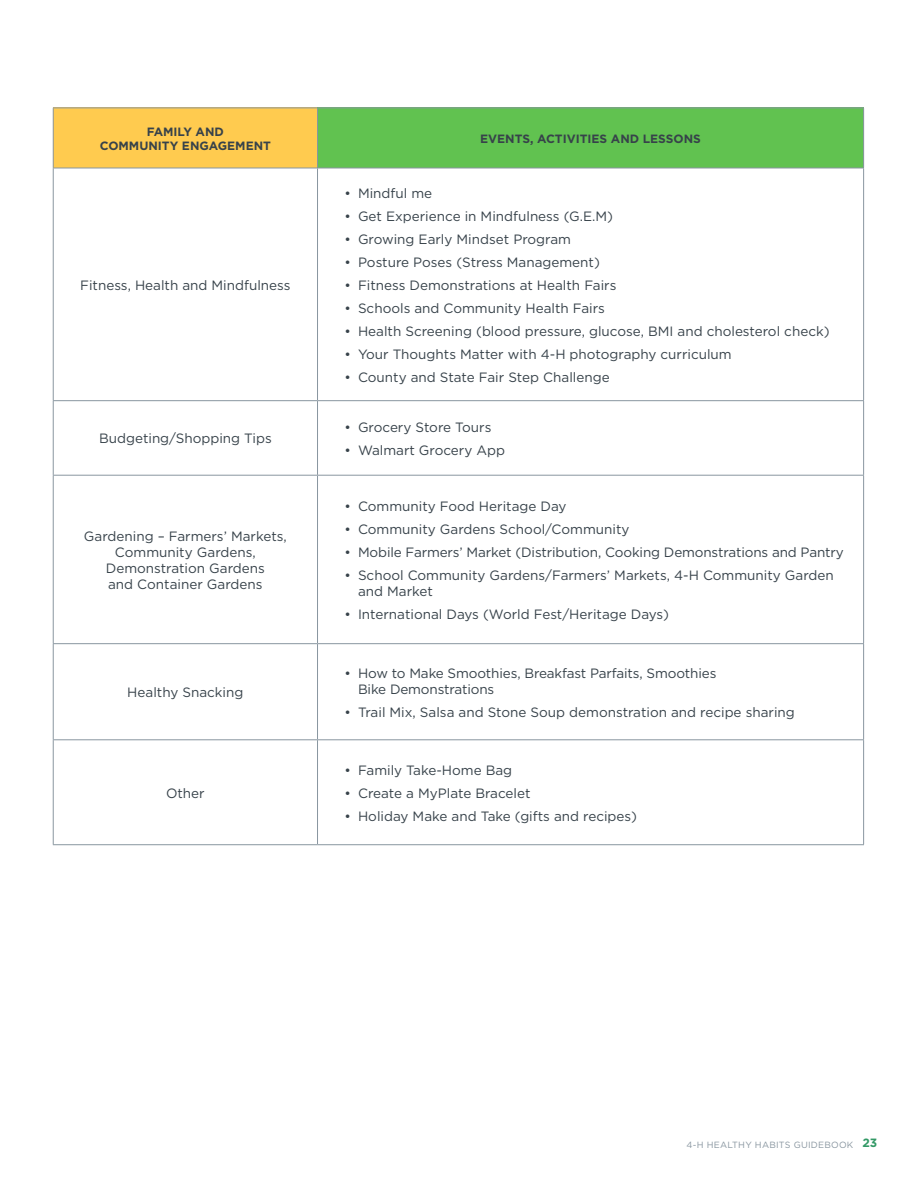
<style>
.page{position:relative;width:918px;height:1188px;background:#fff}
.page>*{position:absolute;margin:0;border:0;box-sizing:border-box;transform-origin:0 0}
.t1{font:13.5px/16.2px "Gotham";color:#37424a}
.t2{font:700 12px "Gotham";color:#37424a}
.t3{font:9px "Gotham";letter-spacing:.025em;color:#8996a0}
.s1{font-weight:700;font-size:12px;color:#396}
</style>
<div class="page">
<div style="left:53px;top:108px;width:265px;height:60px;background:#ffcb4f"></div>
<div style="left:318px;top:108px;width:546px;height:60px;background:#61c250"></div>
<hr style="left:53px;top:108px;width:1px;height:60px;background:#8996a0">
<hr style="left:53px;top:108px;width:265px;height:1px;background:#8996a0">
<hr style="left:317px;top:108px;width:1px;height:60px;background:#8996a0">
<hr style="left:318px;top:108px;width:546px;height:1px;background:#8996a0">
<hr style="left:863px;top:108px;width:1px;height:60px;background:#8996a0">
<hr style="left:53px;top:168px;width:1px;height:232px;background:#8996a0">
<hr style="left:53px;top:401px;width:1px;height:74px;background:#8996a0">
<hr style="left:53px;top:476px;width:1px;height:167px;background:#8996a0">
<hr style="left:53px;top:644px;width:1px;height:95px;background:#8996a0">
<hr style="left:53px;top:740px;width:1px;height:104px;background:#8996a0">
<hr style="left:53px;top:168px;width:265px;height:1px;background:#8996a0">
<hr style="left:53px;top:400px;width:265px;height:1px;background:#8996a0">
<hr style="left:53px;top:475px;width:265px;height:1px;background:#8996a0">
<hr style="left:53px;top:643px;width:265px;height:1px;background:#8996a0">
<hr style="left:53px;top:739px;width:265px;height:1px;background:#8996a0">
<hr style="left:53px;top:844px;width:265px;height:1px;background:#8996a0">
<hr style="left:317px;top:168px;width:1px;height:232px;background:#8996a0">
<hr style="left:317px;top:401px;width:1px;height:74px;background:#8996a0">
<hr style="left:317px;top:476px;width:1px;height:167px;background:#8996a0">
<hr style="left:317px;top:644px;width:1px;height:95px;background:#8996a0">
<hr style="left:317px;top:740px;width:1px;height:104px;background:#8996a0">
<hr style="left:318px;top:168px;width:546px;height:1px;background:#8996a0">
<hr style="left:863px;top:168px;width:1px;height:232px;background:#8996a0">
<hr style="left:863px;top:401px;width:1px;height:74px;background:#8996a0">
<hr style="left:863px;top:476px;width:1px;height:167px;background:#8996a0">
<hr style="left:863px;top:644px;width:1px;height:95px;background:#8996a0">
<hr style="left:863px;top:740px;width:1px;height:104px;background:#8996a0">
<hr style="left:318px;top:400px;width:546px;height:1px;background:#8996a0">
<hr style="left:318px;top:475px;width:546px;height:1px;background:#8996a0">
<hr style="left:318px;top:643px;width:546px;height:1px;background:#8996a0">
<hr style="left:318px;top:739px;width:546px;height:1px;background:#8996a0">
<hr style="left:318px;top:844px;width:546px;height:1px;background:#8996a0">
<p class="t2" style="left:147px;top:123px;width:79px">FAMILY AND</p>
<p class="t2" style="left:100px;top:138px;width:173px">COMMUNITY ENGAGEMENT</p>
<p class="t1" style="left:80px;top:277px;width:212px">Fitness, Health and Mindfulness</p>
<p class="t1" style="left:99px;top:430px;width:174px">Budgeting/Shopping Tips</p>
<p class="t1" style="left:84px;top:527px;width:205px">Gardening – Farmers’ Markets,</p>
<p class="t1" style="left:115px;top:544px;width:142px">Community Gardens,</p>
<p class="t1" style="left:106px;top:560px;width:161px">Demonstration Gardens</p>
<p class="t1" style="left:108px;top:576px;width:156px">and Container Gardens</p>
<p class="t1" style="left:127px;top:684px;width:118px">Healthy Snacking</p>
<p class="t1" style="left:166px;top:784px;width:40px">Other</p>
<p class="t2" style="left:480px;top:131px;width:222px">EVENTS, ACTIVITIES AND LESSONS</p>
<p class="t1" style="left:345px;top:185px;width:89px">• Mindful me</p>
<p class="t1" style="left:345px;top:208px;width:270px">• Get Experience in Mindfulness (G.E.M)</p>
<p class="t1" style="left:345px;top:231px;width:228px">• Growing Early Mindset Program</p>
<p class="t1" style="left:345px;top:254px;width:257px">• Posture Poses (Stress Management)</p>
<p class="t1" style="left:345px;top:277px;width:273px">• Fitness Demonstrations at Health Fairs</p>
<p class="t1" style="left:345px;top:300px;width:262px">• Schools and Community Health Fairs</p>
<p class="t1" style="left:345px;top:322px;width:487px">• Health Screening (blood pressure, glucose, BMI and cholesterol check)</p>
<p class="t1" style="left:345px;top:345px;width:389px">• Your Thoughts Matter with 4-H photography curriculum</p>
<p class="t1" style="left:345px;top:368px;width:267px">• County and State Fair Step Challenge</p>
<p class="t1" style="left:345px;top:419px;width:148px">• Grocery Store Tours</p>
<p class="t1" style="left:345px;top:442px;width:162px">• Walmart Grocery App</p>
<p class="t1" style="left:345px;top:498px;width:224px">• Community Food Heritage Day</p>
<p class="t1" style="left:345px;top:521px;width:286px">• Community Gardens School/Community</p>
<p class="t1" style="left:345px;top:544px;width:501px">• Mobile Farmers’ Market (Distribution, Cooking Demonstrations and Pantry</p>
<p class="t1" style="left:358px;top:567px;width:477px;text-indent:-14px">• School Community Gardens/Farmers’ Markets, 4-H Community Garden and Market</p>
<p class="t1" style="left:345px;top:606px;width:326px">• International Days (World Fest/Heritage Days)</p>
<p class="t1" style="left:358px;top:664px;width:360px;text-indent:-14px">• How to Make Smoothies, Breakfast Parfaits, Smoothies<br>Bike Demonstrations</p>
<p class="t1" style="left:345px;top:704px;width:452px">• Trail Mix, Salsa and Stone Soup demonstration and recipe sharing</p>
<p class="t1" style="left:345px;top:762px;width:169px">• Family Take-Home Bag</p>
<p class="t1" style="left:345px;top:784px;width:188px">• Create a MyPlate Bracelet</p>
<p class="t1" style="left:345px;top:807px;width:294px">• Holiday Make and Take (gifts and recipes)</p>
<p class="t3" style="left:687px;top:1139px;width:192px">4-H HEALTHY HABITS GUIDEBOOK <span class="s1">23</span></p>
</div>
